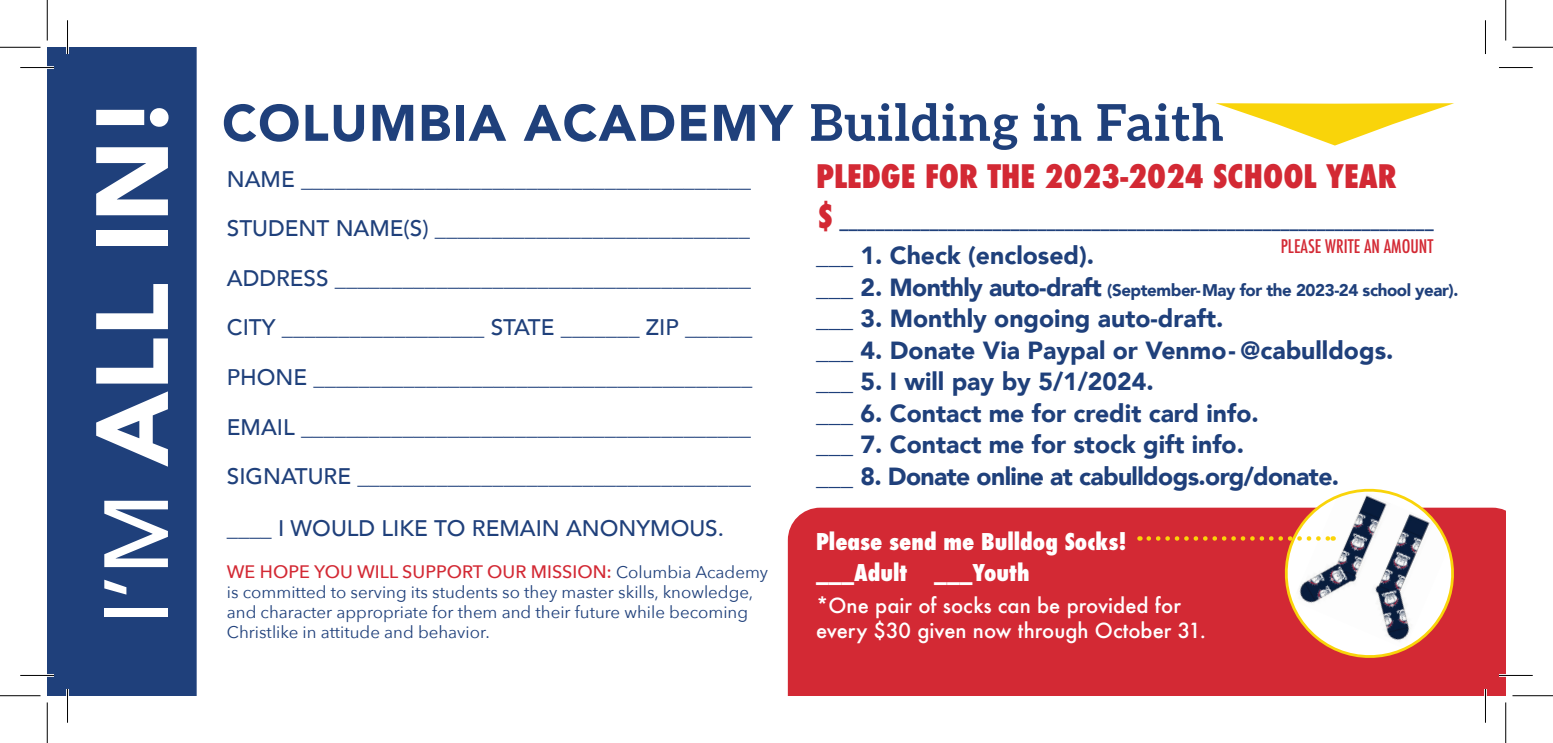
<style>
.page{position:relative;width:1553px;height:743px;background:#fff}
.page>*{position:absolute;margin:0;border:0;box-sizing:border-box;transform-origin:0 0}
.t1{font:900 101.25px "Avenir";color:#fff}
.t2{font:900 50.62px "Avenir";letter-spacing:.025em;color:#1f407b}
.t3{font:800 condensed 31.5px "Futura";color:#d32934}
.t4{font:900 24.75px/31.5px "Avenir";color:#1f407b}
.t5{font:500 22.5px "Avenir";color:#1f407b}
.t6{font:800 condensed 22.5px/31.5px "Futura";color:#fff}
.t7{font:500 20.25px/24.8px "Futura";color:#fff}
.t8{font:500 condensed 18.22px "Futura";color:#d32934}
.t9{font:700 18px "Avenir Next";color:#1f407b}
.t10{font:500 18px "Avenir Next";color:#d32934}
.t11{font:16.88px/20.2px "Avenir Next";color:#1f407b}
.t12{font:900 16.88px "Avenir";letter-spacing:-.025em;color:#1f407b}
.s1{font-weight:500;font-size:89.77px}
.s2{font-family:"Aleo";font-weight:700}
.s3{font-family:"Futura";font-weight:800;font-stretch:condensed;font-size:31.5px;color:#d32934}
.s4{font-size:24.75px}
.s5{font-weight:400;font-size:16.88px;color:#1f407b}
</style>
<div class="page">
<svg style="left:1216px;top:103px;width:238px;height:42px"></svg>
<div style="left:788px;top:507px;width:717px;height:188px;background:#d32934"></div>
<div style="left:47px;top:47px;width:150px;height:648px;background:#1f407b"></div>
<svg style="left:1148px;top:488px;width:318px;height:178px"></svg>
<hr style="left:20px;top:66px;width:34px;height:3px;background:#fff">
<hr style="left:20px;top:674px;width:34px;height:2px;background:#fff">
<hr style="left:1498px;top:674px;width:34px;height:2px;background:#fff">
<hr style="left:66px;top:20px;width:3px;height:34px;background:#fff">
<hr style="left:66px;top:688px;width:3px;height:34px;background:#fff">
<hr style="left:1484px;top:688px;width:2px;height:34px;background:#fff">
<hr style="left:20px;top:67px;width:34px;height:1px;background:#000">
<hr style="left:1498px;top:67px;width:34px;height:1px;background:#000">
<hr style="left:20px;top:675px;width:34px;height:1px;background:#000">
<hr style="left:1498px;top:675px;width:34px;height:1px;background:#000">
<hr style="left:67px;top:20px;width:1px;height:34px;background:#000">
<hr style="left:67px;top:688px;width:1px;height:34px;background:#000">
<hr style="left:1485px;top:20px;width:1px;height:34px;background:#000">
<hr style="left:1485px;top:688px;width:1px;height:34px;background:#000">
<hr style="left:0;top:47px;width:40px;height:1px;background:#000">
<hr style="left:1512px;top:47px;width:40px;height:1px;background:#000">
<hr style="left:0;top:695px;width:40px;height:1px;background:#000">
<hr style="left:1512px;top:695px;width:40px;height:1px;background:#000">
<hr style="left:47px;top:0;width:1px;height:40px;background:#000">
<hr style="left:47px;top:702px;width:1px;height:40px;background:#000">
<hr style="left:1505px;top:0;width:1px;height:40px;background:#000">
<hr style="left:1505px;top:702px;width:1px;height:40px;background:#000">
<h1 class="t1" style="left:46px;top:624px;width:531px;rotate:-90deg"><span class="s1">I’M</span> ALL IN!</h1>
<h2 class="t2" style="left:222px;top:80px;width:1003px">COLUMBIA ACADEMY <span class="s2">Building in Faith</span></h2>
<h3 class="t3" style="left:816px;top:154px;width:582px">PLEDGE FOR THE 2023-2024 SCHOOL YEAR</h3>
<p class="t9" style="left:816px;top:206px;width:619px"><span class="s3">$</span> __________________________________________________________________</p>
<p class="t4" style="left:816px;top:239px;width:280px">___ 1. Check (enclosed).</p>
<p class="t12" style="left:816px;top:275px;width:644px"><span class="s4">___ 2. Monthly auto-draft</span> (September-May for the 2023-24 school year).</p>
<p class="t4" style="left:816px;top:302px;width:579px">___ 3. Monthly ongoing auto-draft.<br>___ 4. Donate Via Paypal or Venmo- @cabulldogs. ___ 5. I will pay by 5/1/2024.<br>___ 6. Contact me for credit card info.<br>___ 7. Contact me for stock gift info.<br>___ 8. Donate online at cabulldogs.org/donate.</p>
<p class="t5" style="left:227px;top:159px;width:526px">NAME ________________________________________</p>
<p class="t5" style="left:227px;top:209px;width:524px">STUDENT NAME(S) ____________________________</p>
<p class="t5" style="left:227px;top:258px;width:526px">ADDRESS _____________________________________</p>
<p class="t5" style="left:227px;top:308px;width:527px">CITY __________________ STATE _______ ZIP ______</p>
<p class="t5" style="left:227px;top:357px;width:527px">PHONE _______________________________________</p>
<p class="t5" style="left:227px;top:407px;width:526px">EMAIL ________________________________________</p>
<p class="t5" style="left:227px;top:456px;width:526px">SIGNATURE ___________________________________</p>
<p class="t5" style="left:227px;top:508px;width:498px">____ I WOULD LIKE TO REMAIN ANONYMOUS.</p>
<p class="t8" style="left:1280px;top:234px;width:154px">PLEASE WRITE AN AMOUNT</p>
<p class="t6" style="left:816px;top:525px;width:312px">Please send me Bulldog Socks! ___Adult ___Youth</p>
<p class="t7" style="left:816px;top:592px;width:391px">*One pair of socks can be provided for every $30 given now through October 31.</p>
<p class="t10" style="left:227px;top:556px;width:543px">WE HOPE YOU WILL SUPPORT OUR MISSION: <span class="s5">Columbia Academy</span></p>
<p class="t11" style="left:227px;top:581px;width:528px">is committed to serving its students so they master skills, knowledge, and character appropriate for them and their future while becoming<br>Christlike in attitude and behavior.</p>
</div>
